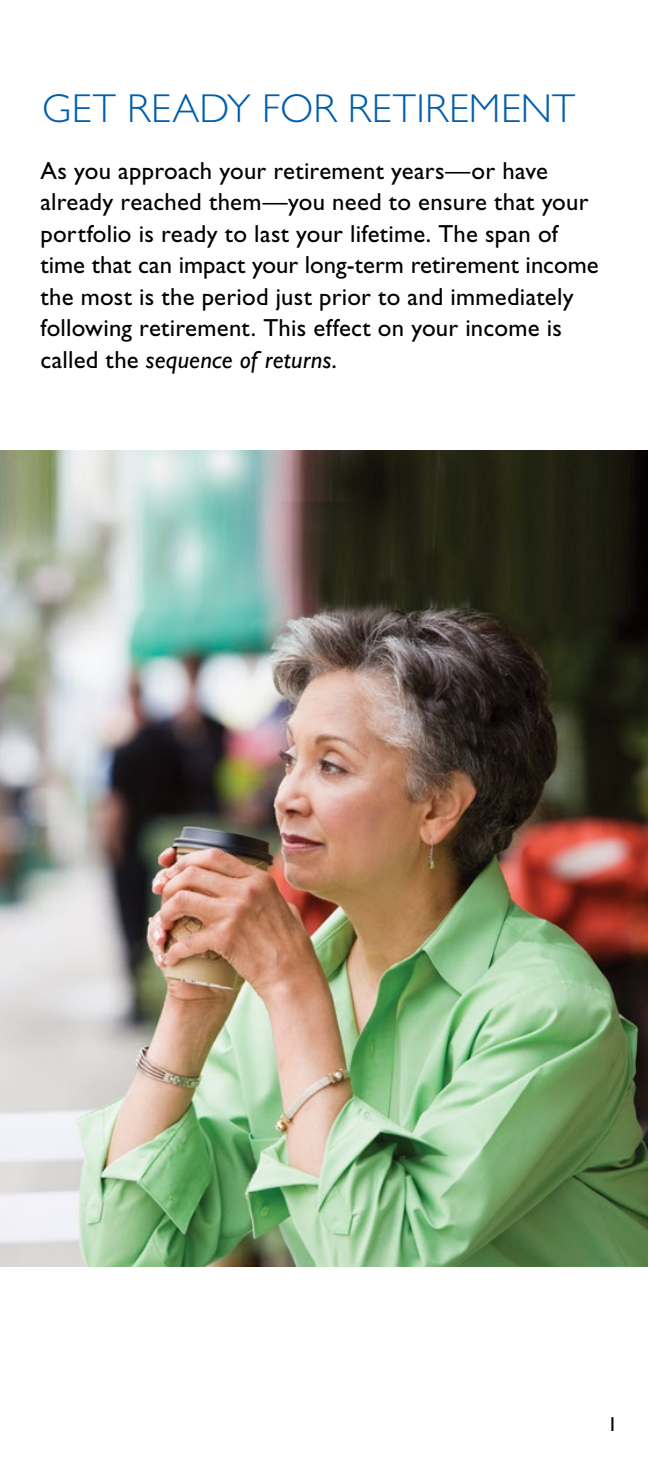
<style>
.page{position:relative;width:648px;height:1458px;background:#fff}
.page>*{position:absolute;margin:0;border:0;box-sizing:border-box;transform-origin:0 0}
.t1{font:300 40.5px "Gill Sans Std";letter-spacing:.01em;color:#005ead}
.Text_11_14{font:24.75px/31.5px "Gill Sans Std";letter-spacing:.01em;color:#000}
.t2{font:20.25px "Gill Sans Std";color:#000}
.s1{font-style:italic}
</style>
<div class="page">
<img style="left:0;top:450px;width:648px;height:817px">
<p class="t1" style="left:42px;top:85px;width:535px">GET READY FOR RETIREMENT</p>
<p class="Text_11_14" style="left:40px;top:155px;width:560px">As you approach your retirement years—or have already reached them—you need to ensure that your portfolio is ready to last your lifetime. The span of time that can impact your long-term retirement income the most is the period just prior to and immediately following retirement. This effect on your income is called the <span class="s1">sequence of returns</span>.</p>
<p class="t2" style="left:608px;top:1413px;width:12px">1</p>
</div>
